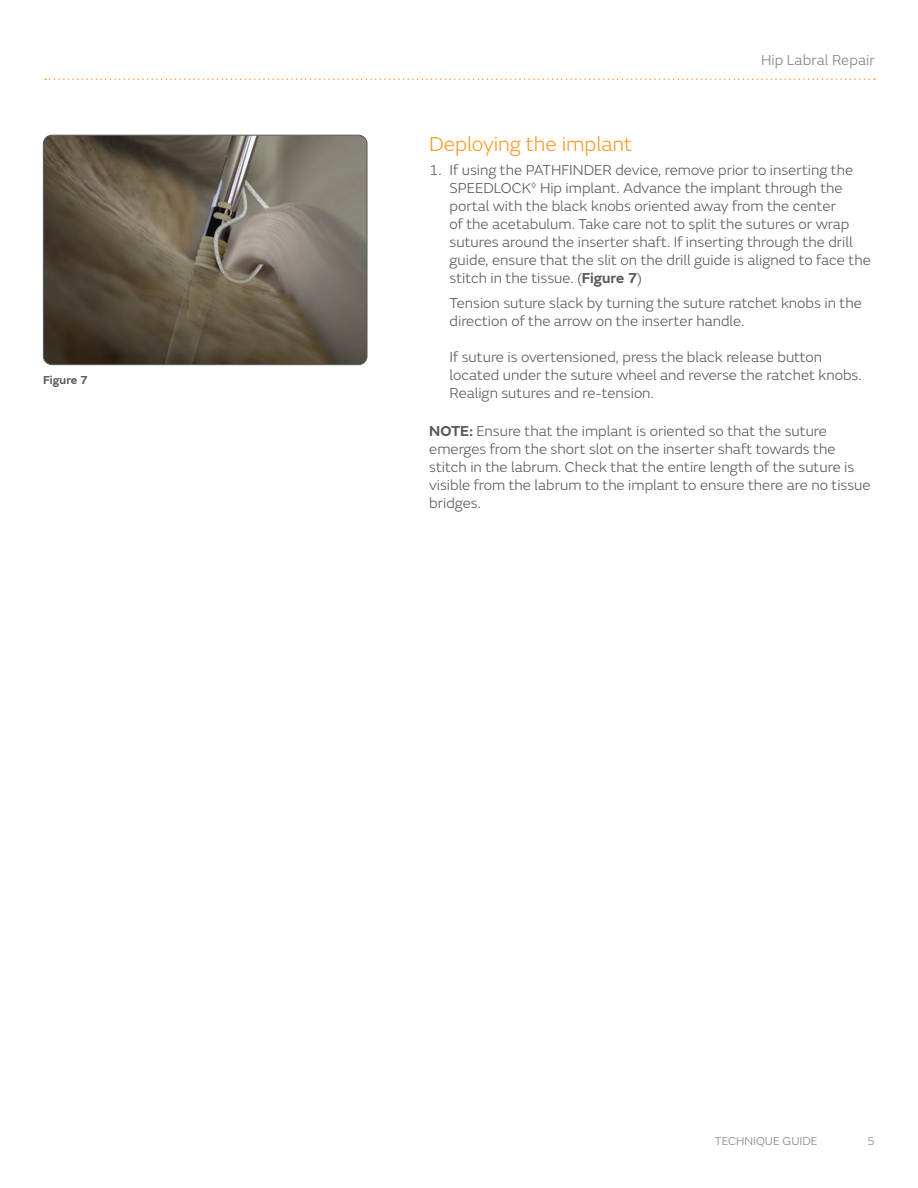
<style>
.page{position:relative;width:918px;height:1188px;background:#fff}
.page>*{position:absolute;margin:0;border:0;box-sizing:border-box;transform-origin:0 0}
.Orange_Paragraph_Sub{font:300 21px "SN Emeric";letter-spacing:-.005em;color:#f89c28}
.NOTES_CAUTION_Body_T{font:300 15px/18px "SN Emeric";color:#57585a}
.Body_Text_10_12{font:300 15px/18px "SN Emeric";color:#57585a}
.t1{font:300 15px "SN Emeric";letter-spacing:.005em;color:#808285}
.t2{font:300 12px "SN Emeric";color:#808285}
.Figure_descriptions{font:600 12px "SN Emeric";color:#57585a}
.s1{font-weight:600}
</style>
<div class="page">
<svg style="left:45px;top:78px;width:830px;height:2px"></svg>
<img style="left:43px;top:135px;width:324px;height:230px">
<div style="left:43px;top:135px;width:324px;height:230px;border:1px solid #57585a;border-radius:9px"></div>
<p class="Figure_descriptions" style="left:43px;top:372px;width:46px">Figure 7</p>
<p class="t1" style="left:761px;top:51px;width:115px">Hip Labral Repair</p>
<p class="Orange_Paragraph_Sub" style="left:429px;top:131px;width:205px">Deploying the implant</p>
<p class="NOTES_CAUTION_Body_T" style="left:450px;top:161px;width:423px;text-indent:-20px">1. If using the PATHFINDER device, remove prior to inserting the SPEEDLOCK<sup>◊</sup> Hip implant. Advance the implant through the portal with the black knobs oriented away from the center<br>of the acetabulum. Take care not to split the sutures or wrap sutures around the inserter shaft. If inserting through the drill guide, ensure that the slit on the drill guide is aligned to face the stitch in the tissue. (<span class="s1">Figure 7</span>)</p>
<p class="Body_Text_10_12" style="left:450px;top:294px;width:414px">Tension suture slack by turning the suture ratchet knobs in the direction of the arrow on the inserter handle.</p>
<p class="Body_Text_10_12" style="left:450px;top:348px;width:414px">If suture is overtensioned, press the black release button located under the suture wheel and reverse the ratchet knobs.<br>Realign sutures and re-tension.</p>
<p class="NOTES_CAUTION_Body_T" style="left:429px;top:422px;width:443px"><span class="s1">NOTE:</span> Ensure that the implant is oriented so that the suture emerges from the short slot on the inserter shaft towards the stitch in the labrum. Check that the entire length of the suture is visible from the labrum to the implant to ensure there are no tissue bridges.</p>
<p class="t2" style="left:715px;top:1134px;width:104px">TECHNIQUE GUIDE</p>
<p class="t2" style="left:868px;top:1134px;width:9px">5</p>
</div>
